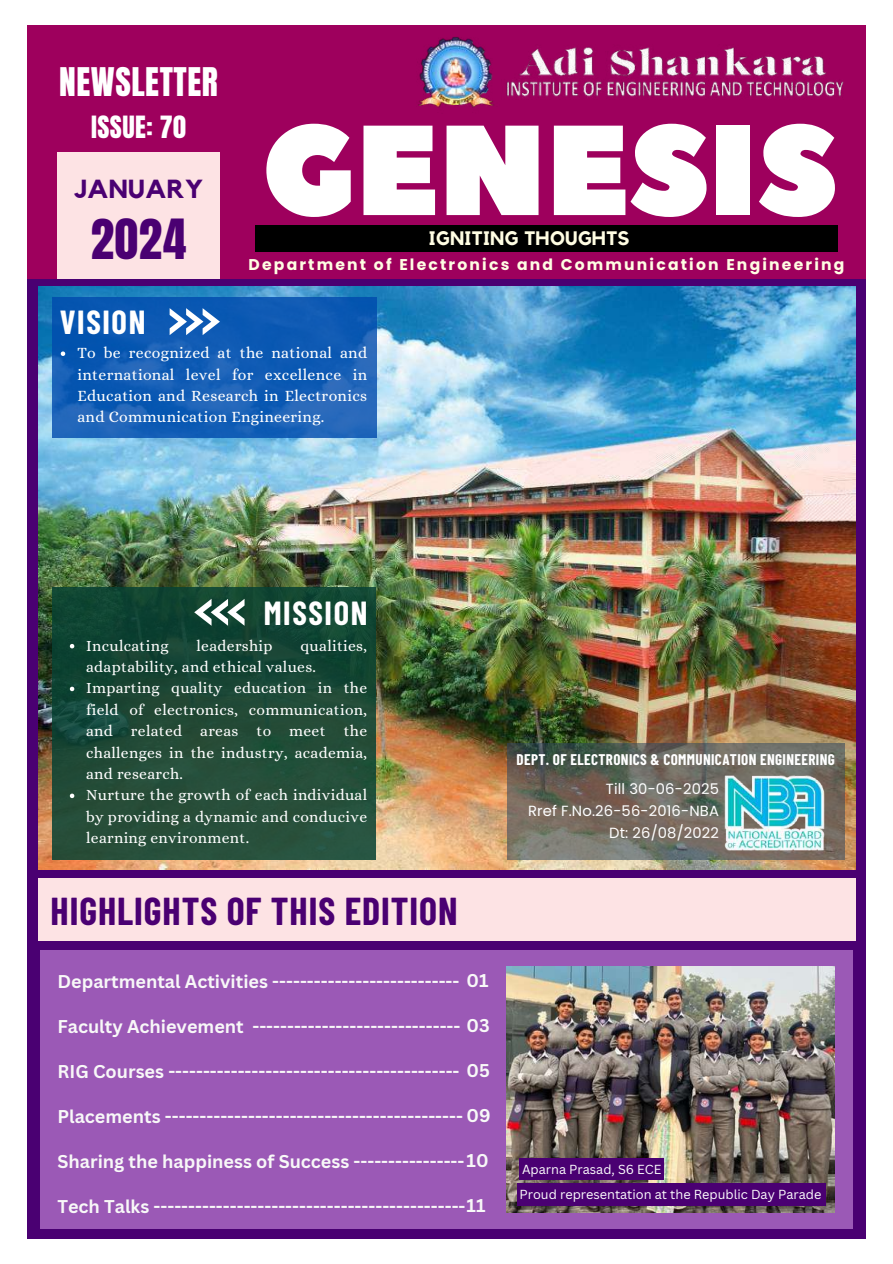
<style>
.page{position:relative;width:893px;height:1264px;background:#fff}
.page>*{position:absolute;margin:0;border:0;box-sizing:border-box;transform-origin:0 0}
.t1{font:127.65px "Peace Sans";color:#fff}
.t2{font:47.1px "Anton";color:#4a0072}
.t3{font:700 37.95px "Barlow Condensed";letter-spacing:.025em;color:#4a0072}
.t4{font:33.6px "Anton";letter-spacing:.015em;color:#fff}
.t5{font:700 32.55px "Barlow Condensed";letter-spacing:.05em;color:#fff}
.t6{font:26.1px "Anton";letter-spacing:.015em;color:#fff}
.t7{font:700 26.1px "Kollektif";letter-spacing:.015em;color:#4a0072}
.t8{font:700 19.5px "Kollektif";letter-spacing:.015em;color:#fffde3}
.t9{font:700 18px "Canva Sans";color:#f8f8f8}
.t10{font:15.75px/21.3px "Alice";letter-spacing:.02em;color:#fff;text-align:justify}
.t11{font:15.6px/21.3px "Alice";letter-spacing:.02em;color:#fff}
.t12{font:700 15.6px "Poppins";letter-spacing:.14em;color:#fffde3}
.t13{font:700 15px "Barlow Condensed";letter-spacing:.025em;color:#fff}
.t14{font:14.7px/21.9px "Poppins";letter-spacing:.01em;color:#fff;text-align:right}
.t15{font:12.75px "Canva Sans";color:#fff}
</style>
<div class="page">
<div style="left:28px;top:25px;width:837px;height:1213px;background:#4a0072"></div>
<div style="left:28px;top:25px;width:837px;height:254px;background:#9e005d"></div>
<div style="left:255px;top:225px;width:582px;height:27px;background:#000"></div>
<div style="left:57px;top:152px;width:162px;height:127px;background:#fde3e4"></div>
<img style="left:38px;top:287px;width:817px;height:582px">
<div style="left:52px;top:587px;width:323px;height:272px;background:linear-gradient(to bottom,#0d4231,#2c513c)"></div>
<svg style="left:52px;top:298px;width:324px;height:140px;background:#125db5"></svg>
<svg style="left:70px;top:644px;width:4px;height:4px"></svg>
<svg style="left:70px;top:686px;width:4px;height:5px"></svg>
<svg style="left:70px;top:793px;width:4px;height:5px"></svg>
<svg style="left:61px;top:351px;width:4px;height:5px"></svg>
<svg style="left:170px;top:308px;width:50px;height:27px"></svg>
<svg style="left:194px;top:598px;width:50px;height:27px"></svg>
<svg style="left:506px;top:743px;width:338px;height:116px;background:#6c695f"></svg>
<img style="left:723px;top:772px;width:102px;height:81px">
<div style="left:38px;top:878px;width:817px;height:62px;background:#fde3e4"></div>
<div style="left:40px;top:949px;width:813px;height:279px;background:#9b59b6"></div>
<img style="left:418px;top:25px;width:448px;height:157px">
<img style="left:506px;top:966px;width:328px;height:246px">
<div style="left:517px;top:1183px;width:308px;height:22px;background:#4a0072"></div>
<div style="left:519px;top:1158px;width:145px;height:22px;background:#4a0072"></div>
<h3 class="t4" style="left:59px;top:58px;width:160px">NEWSLETTER</h3>
<h3 class="t6" style="left:91px;top:108px;width:96px">ISSUE: 70</h3>
<h3 class="t7" style="left:74px;top:176px;width:131px">JANUARY</h3>
<h2 class="t2" style="left:91px;top:205px;width:97px">2024</h2>
<h3 class="t5" style="left:60px;top:302px;width:87px">VISION</h3>
<h1 class="t1" style="left:261px;top:86px;width:577px">GENESIS</h1>
<p class="t8" style="left:429px;top:229px;width:202px">IGNITING THOUGHTS</p>
<p class="t12" style="left:248px;top:254px;width:597px">Department of Electronics and Communication Engineering</p>
<p class="t10" style="left:77px;top:342px;width:291px">To be recognized at the national and international level for excellence in Education and Research in Electronics and Communication Engineering.</p>
<h3 class="t5" style="left:264px;top:593px;width:105px">MISSION</h3>
<p class="t11" style="left:86px;top:634px;width:282px;text-indent:214px">qualities, adaptability, and ethical values.<br>Imparting quality education in the field of electronics, communication, and related areas to meet the challenges in the industry, academia, and research.<br>Nurture the growth of each individual by providing a dynamic and conducive learning environment.</p>
<p class="t11" style="left:86px;top:634px;width:84px">Inculcating</p>
<p class="t11" style="left:196px;top:634px;width:78px">leadership</p>
<h3 class="t3" style="left:51px;top:886px;width:408px">HIGHLIGHTS OF THIS EDITION</h3>
<p class="t9" style="left:57px;top:968px;width:432px">Departmental Activities --------------------------- 01</p>
<p class="t9" style="left:57px;top:1013px;width:433px">Faculty Achievement ------------------------------ 03</p>
<p class="t9" style="left:57px;top:1058px;width:434px">RIG Courses ------------------------------------------ 05</p>
<p class="t9" style="left:57px;top:1103px;width:434px">Placements ------------------------------------------- 09</p>
<p class="t9" style="left:57px;top:1148px;width:432px">Sharing the happiness of Success ----------------10</p>
<p class="t9" style="left:57px;top:1193px;width:429px">Tech Talks ---------------------------------------------11</p>
<p class="t13" style="left:516px;top:749px;width:319px">DEPT. OF ELECTRONICS &amp; COMMUNICATION ENGINEERING</p>
<p class="t14" style="left:528px;top:778px;width:192px">Till 30-06-2025<br>Rref F.No.26-56-2016-NBA<br>Dt: 26/08/2022</p>
<p class="t15" style="left:522px;top:1160px;width:141px">Aparna Prasad, S6 ECE</p>
<p class="t15" style="left:519px;top:1185px;width:303px">Proud representation at the Republic Day Parade</p>
</div>
